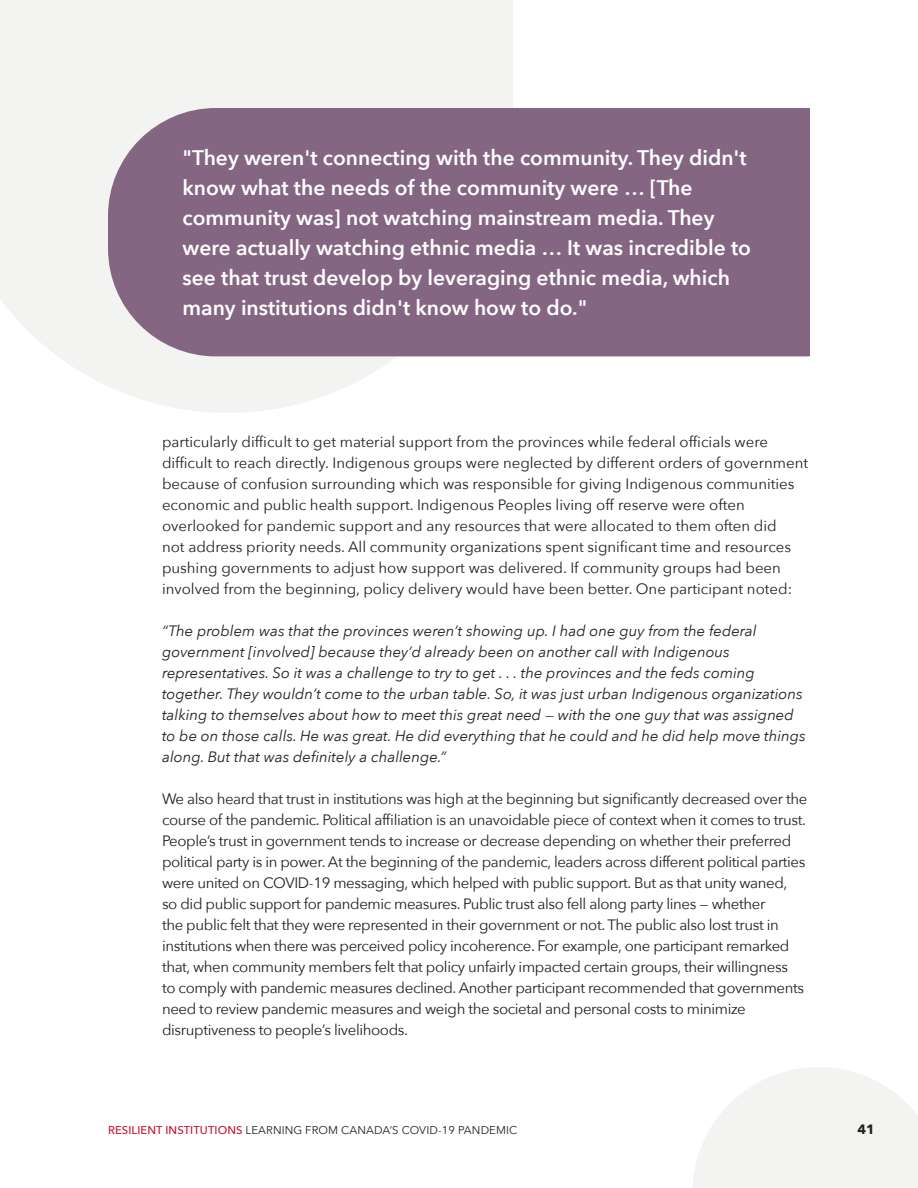
<style>
.page{position:relative;width:918px;height:1188px;background:#fff}
.page>*{position:absolute;margin:0;border:0;box-sizing:border-box;transform-origin:0 0}
.Quotes{font:600 21px/30px "Avenir Next";color:#fff}
.Level_2_Blue_Header{font:15px/21px "Avenir Next";letter-spacing:-.025em;color:#231f20}
.Level_2_Blue_Header-2{font:15px/21px "Avenir Next";color:#231f20}
.Level_2_Blue_Header-3{font:italic 15px/21px "Avenir Next";color:#231f20}
.t1{font:700 13.5px "Avenir Next";color:#231f20}
.t2{font:11.25px "Avenir Next";letter-spacing:.01em;color:#231f20}
.s1{font-style:normal}
.s2{font-weight:500;color:#c4122f}
</style>
<div class="page">
<svg style="left:693px;top:1067px;width:225px;height:121px"></svg>
<svg style="left:0;top:0;width:513px;height:413px;fill:#f3f3f1"></svg>
<div style="left:108px;top:108px;width:702px;height:248px;background:#846683"></div>
<p class="Quotes" style="left:183px;top:142px;width:570px">"They weren't connecting with the community. They didn't know what the needs of the community were … [The community was] not watching mainstream media. They were actually watching ethnic media … It was incredible to see that trust develop by leveraging ethnic media, which many institutions didn't know how to do."</p>
<p class="Level_2_Blue_Header-2" style="left:162px;top:431px;width:648px">particularly difficult to get material support from the provinces while federal officials were difficult to reach directly. Indigenous groups were neglected by different orders of government because of confusion surrounding which was responsible for giving Indigenous communities economic and public health support. Indigenous Peoples living off reserve were often overlooked for pandemic support and any resources that were allocated to them often did<br>not address priority needs. All community organizations spent significant time and resources pushing governments to adjust how support was delivered. If community groups had been involved from the beginning, policy delivery would have been better. One participant noted:</p>
<p class="Level_2_Blue_Header-3" style="left:162px;top:620px;width:645px">“The problem was that the provinces weren’t showing up. I had one guy from the federal government [involved] because they’d already been on another call with Indigenous representatives. So it was a challenge to try to get . . . the provinces and the feds coming together. They wouldn’t come to the urban table. So, it was just urban Indigenous organizations talking to themselves about how to meet this great need <span class="s1">—</span> with the one guy that was assigned to be on those calls. He was great. He did everything that he could and he did help move things along. But that was definitely a challenge.”</p>
<p class="Level_2_Blue_Header" style="left:162px;top:788px;width:647px">We also heard that trust in institutions was high at the beginning but significantly decreased over the course of the pandemic. Political affiliation is an unavoidable piece of context when it comes to trust.<br>People’s trust in government tends to increase or decrease depending on whether their preferred political party is in power. At the beginning of the pandemic, leaders across different political parties were united on COVID-19 messaging, which helped with public support. But as that unity waned,<br>so did public support for pandemic measures. Public trust also fell along party lines — whether<br>the public felt that they were represented in their government or not. The public also lost trust in institutions when there was perceived policy incoherence. For example, one participant remarked that, when community members felt that policy unfairly impacted certain groups, their willingness<br>to comply with pandemic measures declined. Another participant recommended that governments need to review pandemic measures and weigh the societal and personal costs to minimize disruptiveness to people’s livelihoods.</p>
<p class="t2" style="left:108px;top:1121px;width:411px"><span class="s2">RESILIENT INSTITUTIONS</span> LEARNING FROM CANADA’S COVID-19 PANDEMIC</p>
<p class="t1" style="left:857px;top:1118px;width:19px">41</p>
</div>
